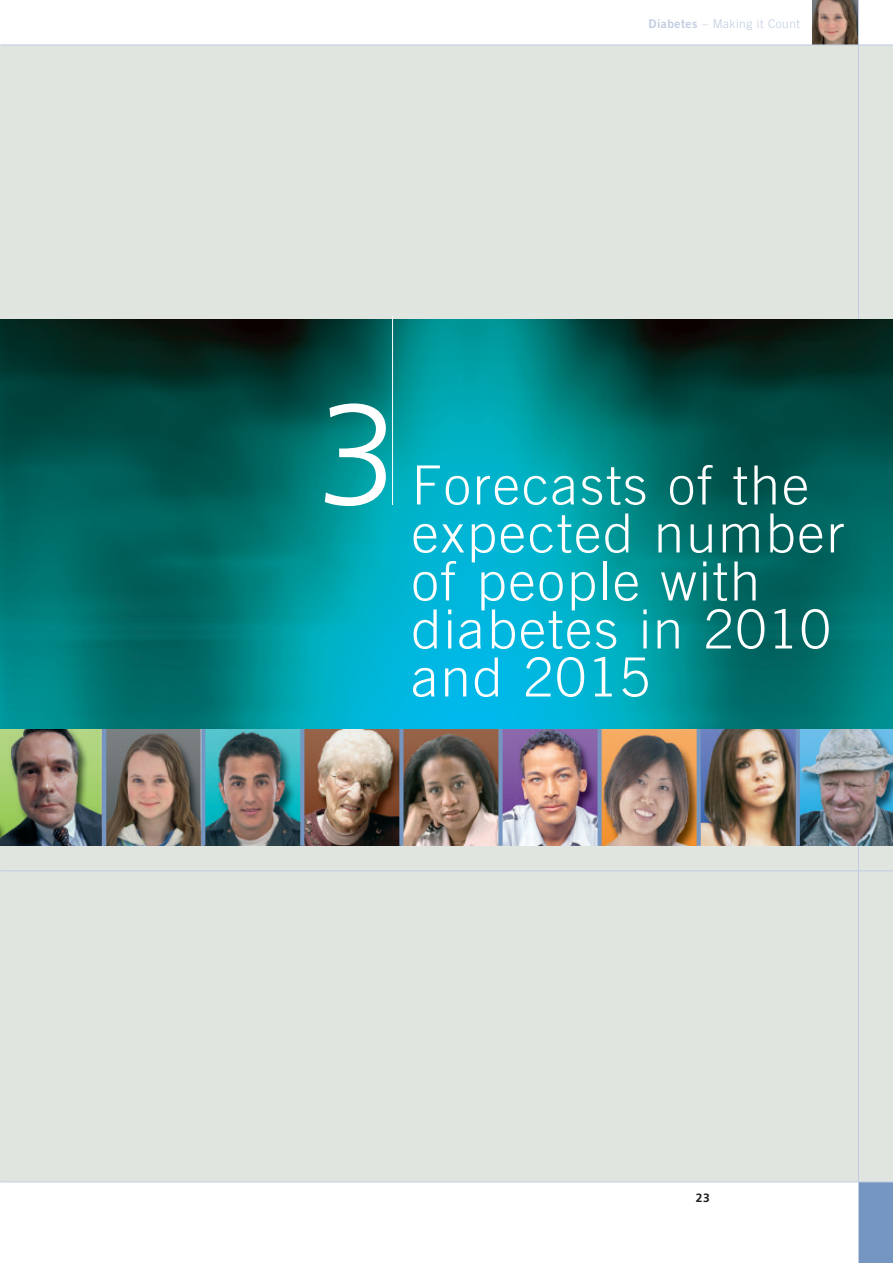
<style>
.page{position:relative;width:893px;height:1263px;background:#fff}
.page>*{position:absolute;margin:0;border:0;box-sizing:border-box;transform-origin:0 0}
.t1{font:300 144px "Frutiger";color:#fff}
.t2{font:300 54px/48px "Trade Gothic";letter-spacing:.04em;color:#fff}
.t3{font:300 12px "Trade Gothic";letter-spacing:.04em;color:#c1cde2}
.t4{font:700 12px "Frutiger";color:#231f20}
.s1{font-family:"Trade Gothic Bold Two";font-weight:400}
</style>
<div class="page">
<div style="left:859px;top:1182px;width:34px;height:81px;background:#7596c1"></div>
<img style="left:813px;top:0;width:45px;height:45px">
<div style="left:0;top:45px;width:893px;height:1137px;background:#e0e5e0"></div>
<hr style="left:0;top:1181px;width:893px;height:1px;background:#c1cde2">
<hr style="left:858px;top:0;width:1px;height:1263px;background:#c1cde2">
<hr style="left:0;top:45px;width:893px;height:1px;background:#c1cde2">
<img style="left:0;top:320px;width:893px;height:409px">
<hr style="left:0;top:870px;width:893px;height:1px;background:#c1cde2">
<hr style="left:392px;top:316px;width:1px;height:189px;background:#fff">
<img style="left:0;top:729px;width:893px;height:117px">
<hr style="left:102px;top:729px;width:4px;height:117px;background:#7596c1">
<svg style="left:201px;top:729px;width:4px;height:117px"></svg>
<svg style="left:300px;top:729px;width:4px;height:117px"></svg>
<svg style="left:399px;top:729px;width:4px;height:117px"></svg>
<div style="left:498px;top:729px;width:5px;height:117px;background:#7596c1"></div>
<div style="left:597px;top:729px;width:5px;height:117px;background:#7596c1"></div>
<hr style="left:697px;top:729px;width:4px;height:117px;background:#7596c1">
<hr style="left:796px;top:729px;width:4px;height:117px;background:#7596c1">
<p class="t3" style="left:648px;top:19px;width:153px"><span class="s1">Diabetes</span> – Making it Count</p>
<h1 class="t1" style="left:318px;top:397px;width:82px">3</h1>
<p class="t2" style="left:412px;top:466px;width:434px">Forecasts of the expected number of people with diabetes in 2010 and 2015</p>
<p class="t4" style="left:696px;top:1193px;width:15px">23</p>
</div>
